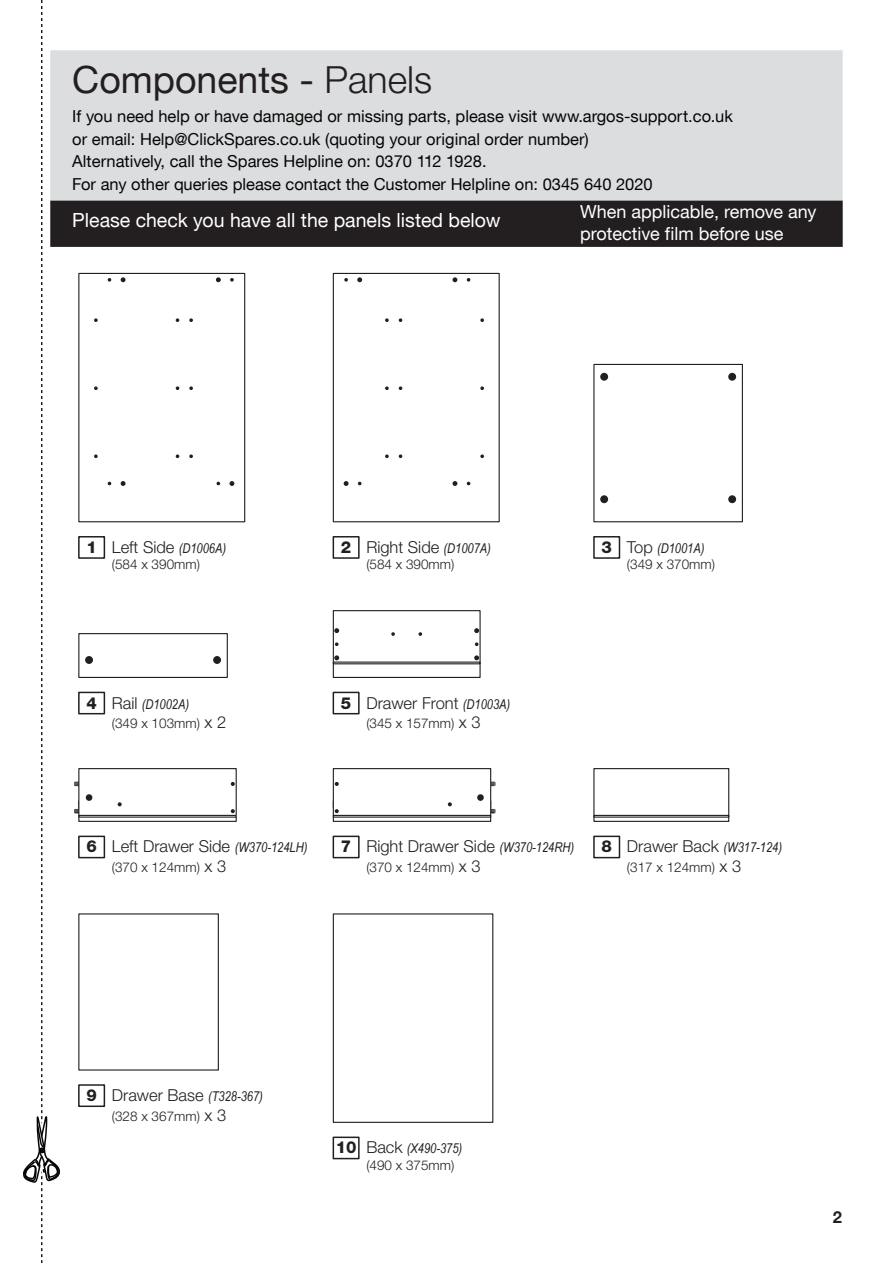
<style>
.page{position:relative;width:893px;height:1263px;background:#fff}
.page>*{position:absolute;margin:0;border:0;box-sizing:border-box;transform-origin:0 0}
.t1{font:37.5px "Helvetica Neue CE";color:#231f20}
.t2{font:19.5px "Helvetica Neue CE";color:#fff}
.t3{font:18px/21.6px "Helvetica Neue CE";color:#fff}
.t4{font:16.5px/22.5px "Helvetica Neue CE";color:#050504}
.t5{font:300 16.5px "Helvetica Neue CE";color:#231f20}
.t6{font:800 16.5px "Helvetica Neue CE";color:#231f20}
.t7{font:700 16.5px "Helvetica Neue CE";color:#231f20}
.t8{font:300 13.5px/16.2px "Helvetica Neue CE";color:#231f20}
.s1{font-weight:300}
.s2{font-family:"Arial Narrow";font-weight:400;font-style:italic;font-size:13.5px}
.s3{font-size:16.5px}
.s4{font-family:"Arial Narrow";font-weight:400;font-style:italic}
.s5{font-weight:800}
</style>
<div class="page">
<svg style="left:23px;top:0;width:37px;height:1263px"></svg>
<div style="left:51px;top:51px;width:791px;height:150px;background:#dcdddf"></div>
<div style="left:50px;top:50px;width:793px;height:151px;border:2px solid #dcdddf"></div>
<div style="left:51px;top:201px;width:791px;height:45px;background:#231f20"></div>
<div style="left:50px;top:201px;width:793px;height:46px;border:2px solid #231f20"></div>
<div style="left:78px;top:536px;width:27px;height:23px;border:2px solid #231f20"></div>
<div style="left:78px;top:692px;width:27px;height:22px;border:2px solid #231f20"></div>
<div style="left:333px;top:536px;width:27px;height:23px;border:2px solid #231f20"></div>
<div style="left:593px;top:536px;width:27px;height:23px;border:2px solid #231f20"></div>
<div style="left:593px;top:836px;width:27px;height:22px;border:2px solid #231f20"></div>
<div style="left:333px;top:692px;width:27px;height:22px;border:2px solid #231f20"></div>
<div style="left:78px;top:1084px;width:27px;height:23px;border:2px solid #231f20"></div>
<div style="left:333px;top:1136px;width:27px;height:23px;border:2px solid #231f20"></div>
<div style="left:78px;top:836px;width:27px;height:22px;border:2px solid #231f20"></div>
<div style="left:333px;top:836px;width:27px;height:22px;border:2px solid #231f20"></div>
<svg style="left:74px;top:809px;width:4px;height:4px"></svg>
<svg style="left:74px;top:782px;width:4px;height:4px"></svg>
<div style="left:78px;top:768px;width:159px;height:54px;border:1px solid #231f20"></div>
<svg style="left:231px;top:809px;width:4px;height:4px"></svg>
<div style="left:86px;top:794px;width:6px;height:7px;border:2px solid #231f20;border-radius:50%"></div>
<svg style="left:231px;top:782px;width:4px;height:4px"></svg>
<div style="left:78px;top:815px;width:159px;height:3px;border:1px solid #231f20"></div>
<svg style="left:491px;top:809px;width:4px;height:4px"></svg>
<svg style="left:491px;top:782px;width:4px;height:4px"></svg>
<div style="left:333px;top:768px;width:158px;height:54px;border:1px solid #231f20"></div>
<svg style="left:335px;top:809px;width:4px;height:4px"></svg>
<div style="left:477px;top:794px;width:7px;height:7px;border:2px solid #231f20;border-radius:50%"></div>
<svg style="left:335px;top:782px;width:4px;height:4px"></svg>
<div style="left:333px;top:815px;width:158px;height:3px;border:1px solid #231f20"></div>
<svg style="left:118px;top:802px;width:4px;height:4px"></svg>
<svg style="left:448px;top:802px;width:4px;height:4px"></svg>
<div style="left:78px;top:273px;width:167px;height:249px;border:1px solid #231f20"></div>
<svg style="left:230px;top:278px;width:4px;height:4px"></svg>
<svg style="left:216px;top:277px;width:5px;height:5px"></svg>
<svg style="left:121px;top:277px;width:5px;height:5px"></svg>
<svg style="left:108px;top:278px;width:3px;height:4px"></svg>
<svg style="left:189px;top:318px;width:4px;height:4px"></svg>
<svg style="left:176px;top:318px;width:3px;height:4px"></svg>
<svg style="left:94px;top:318px;width:4px;height:4px"></svg>
<svg style="left:189px;top:386px;width:4px;height:4px"></svg>
<svg style="left:176px;top:386px;width:3px;height:4px"></svg>
<svg style="left:94px;top:386px;width:4px;height:4px"></svg>
<svg style="left:189px;top:454px;width:4px;height:4px"></svg>
<svg style="left:176px;top:454px;width:3px;height:4px"></svg>
<svg style="left:94px;top:454px;width:4px;height:4px"></svg>
<svg style="left:229px;top:481px;width:5px;height:5px"></svg>
<svg style="left:121px;top:481px;width:5px;height:5px"></svg>
<div style="left:333px;top:273px;width:167px;height:249px;border:1px solid #231f20"></div>
<svg style="left:344px;top:278px;width:4px;height:4px"></svg>
<svg style="left:357px;top:277px;width:5px;height:5px"></svg>
<svg style="left:452px;top:277px;width:5px;height:5px"></svg>
<svg style="left:467px;top:278px;width:3px;height:4px"></svg>
<svg style="left:385px;top:318px;width:4px;height:4px"></svg>
<svg style="left:399px;top:318px;width:3px;height:4px"></svg>
<svg style="left:480px;top:318px;width:4px;height:4px"></svg>
<svg style="left:385px;top:386px;width:4px;height:4px"></svg>
<svg style="left:399px;top:386px;width:3px;height:4px"></svg>
<svg style="left:480px;top:386px;width:4px;height:4px"></svg>
<svg style="left:385px;top:454px;width:4px;height:4px"></svg>
<svg style="left:399px;top:454px;width:3px;height:4px"></svg>
<svg style="left:480px;top:454px;width:4px;height:4px"></svg>
<svg style="left:344px;top:481px;width:5px;height:5px"></svg>
<svg style="left:452px;top:481px;width:5px;height:5px"></svg>
<div style="left:593px;top:364px;width:150px;height:158px;border:1px solid #231f20"></div>
<div style="left:600px;top:373px;width:8px;height:8px;border:2px solid #231f20;border-radius:50%"></div>
<div style="left:600px;top:495px;width:8px;height:8px;border:2px solid #231f20;border-radius:50%"></div>
<div style="left:728px;top:373px;width:8px;height:8px;border:2px solid #231f20;border-radius:50%"></div>
<div style="left:728px;top:495px;width:8px;height:8px;border:2px solid #231f20;border-radius:50%"></div>
<div style="left:78px;top:633px;width:150px;height:45px;border:1px solid #231f20"></div>
<div style="left:85px;top:656px;width:8px;height:8px;border:2px solid #231f20;border-radius:50%"></div>
<div style="left:213px;top:656px;width:8px;height:8px;border:2px solid #231f20;border-radius:50%"></div>
<div style="left:333px;top:610px;width:148px;height:68px;border:1px solid #231f20"></div>
<div style="left:333px;top:661px;width:148px;height:3px;border:1px solid #231f20"></div>
<svg style="left:334px;top:628px;width:5px;height:5px"></svg>
<svg style="left:335px;top:642px;width:4px;height:4px"></svg>
<svg style="left:334px;top:655px;width:5px;height:5px"></svg>
<svg style="left:474px;top:628px;width:5px;height:5px"></svg>
<svg style="left:475px;top:642px;width:3px;height:4px"></svg>
<svg style="left:474px;top:655px;width:5px;height:5px"></svg>
<svg style="left:391px;top:632px;width:4px;height:4px"></svg>
<svg style="left:418px;top:632px;width:4px;height:4px"></svg>
<div style="left:593px;top:768px;width:136px;height:54px;border:1px solid #231f20"></div>
<div style="left:593px;top:815px;width:136px;height:3px;border:1px solid #231f20"></div>
<div style="left:333px;top:913px;width:160px;height:210px;border:1px solid #231f20"></div>
<p class="t1" style="left:72px;top:57px;width:361px">Components - <span class="s1">Panels</span></p>
<p class="t4" style="left:72px;top:105px;width:662px">If you need help or have damaged or missing parts, please visit www.argos-support.co.uk or email: Help@ClickSpares.co.uk (quoting your original order number)<br>Alternatively, call the Spares Helpline on: 0370 112 1928.<br>For any other queries please contact the Customer Helpline on: 0345 640 2020</p>
<p class="t2" style="left:72px;top:209px;width:430px">Please check you have all the panels listed below</p>
<p class="t3" style="left:580px;top:201px;width:238px">When applicable, remove any protective film before use</p>
<p class="t6" style="left:86px;top:537px;width:12px">1</p>
<p class="t5" style="left:112px;top:537px;width:116px">Left Side <span class="s2">(D1006A)</span></p>
<p class="t8" style="left:112px;top:556px;width:90px">(584 x 390mm)</p>
<p class="t5" style="left:366px;top:537px;width:126px">Right Side <span class="s2">(D1007A)</span></p>
<p class="t8" style="left:366px;top:556px;width:90px">(584 x 390mm)</p>
<p class="t6" style="left:341px;top:537px;width:12px">2</p>
<p class="t6" style="left:602px;top:537px;width:12px">3</p>
<p class="t8" style="left:627px;top:540px;width:90px"><span class="s3">Top</span> <span class="s4">(D1001A) </span>(349 x 370mm)</p>
<p class="t6" style="left:86px;top:692px;width:12px">4</p>
<p class="t8" style="left:112px;top:694px;width:116px;line-height:19.8px"><span class="s3">Rail</span> <span class="s4">(D1002A)<br></span>(349 x 103mm) <span class="s3">x 2</span></p>
<p class="t6" style="left:341px;top:692px;width:12px">5</p>
<p class="t5" style="left:366px;top:693px;width:145px">Drawer Front <span class="s2">(D1003A)</span></p>
<p class="t8" style="left:366px;top:715px;width:116px">(345 x 157mm) <span class="s3">x 3</span></p>
<p class="t5" style="left:86px;top:836px;width:222px"><span class="s5">6</span> Left Drawer Side <span class="s2">(W370-124LH)</span></p>
<p class="t6" style="left:341px;top:836px;width:12px">7</p>
<p class="t8" style="left:112px;top:859px;width:116px">(370 x 124mm) <span class="s3">x 3</span></p>
<p class="t5" style="left:366px;top:836px;width:209px">Right Drawer Side <span class="s2">(W370-124RH)</span></p>
<p class="t8" style="left:366px;top:859px;width:116px">(370 x 124mm) <span class="s3">x 3</span></p>
<p class="t6" style="left:602px;top:836px;width:12px">8</p>
<p class="t5" style="left:627px;top:836px;width:157px">Drawer Back <span class="s2">(W317-124)</span></p>
<p class="t8" style="left:627px;top:859px;width:116px">(317 x 124mm) <span class="s3">x 3</span></p>
<p class="t6" style="left:86px;top:1085px;width:12px">9</p>
<p class="t5" style="left:112px;top:1085px;width:153px">Drawer Base <span class="s2">(T328-367)</span></p>
<p class="t8" style="left:112px;top:1108px;width:116px">(328 x 367mm) <span class="s3">x 3</span></p>
<p class="t6" style="left:336px;top:1137px;width:22px">10</p>
<p class="t8" style="left:366px;top:1140px;width:97px"><span class="s3">Back</span> <span class="s4">(X490-375) </span>(490 x 375mm)</p>
<p class="t7" style="left:833px;top:1207px;width:11px">2</p>
</div>
